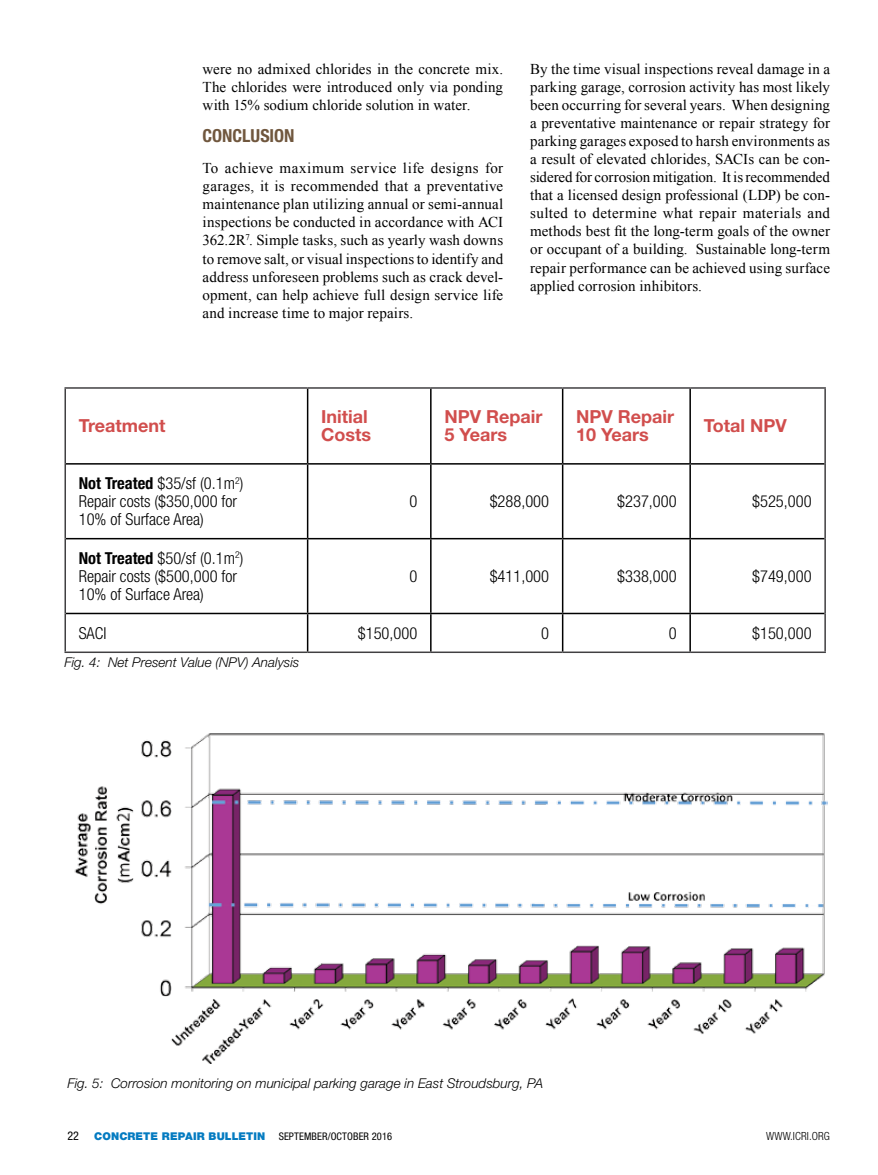
<style>
.page{position:relative;width:878px;height:1175px;background:#fff}
.page>*{position:absolute;margin:0;border:0;box-sizing:border-box;transform-origin:0 0}
.t1{font:700 18px/18px "Helvetica Neue LT Std";color:#d14e4d}
.t2{font:700 condensed 18px "Helvetica Neue LT Std";color:#70573e}
.t3{font:300 condensed 16.5px/18px "Helvetica Neue LT Std";color:#000}
.t4{font:15px/18px "Times New Roman";letter-spacing:.005em;color:#000;text-align:justify}
.t5{font:italic 300 13.5px "Helvetica Neue LT Std";color:#000}
.t6{font:condensed 12px "Helvetica Neue LT Std";color:#000}
.t7{font:300 condensed 11.25px "Helvetica Neue LT Std";letter-spacing:.01em;color:#000}
.t8{font:900 10.8px "Helvetica Neue LT Std";letter-spacing:.01em;color:#047bc1}
.t9{font:condensed 10.5px "Helvetica Neue LT Std";letter-spacing:.01em;color:#000}
.s1{font-weight:700}
</style>
<div class="page">
<hr style="left:64px;top:387px;width:243px;height:2px;background:#414042">
<hr style="left:64px;top:389px;width:2px;height:75px;background:#414042">
<hr style="left:307px;top:387px;width:124px;height:2px;background:#414042">
<hr style="left:431px;top:387px;width:131px;height:2px;background:#414042">
<hr style="left:562px;top:387px;width:128px;height:2px;background:#414042">
<hr style="left:690px;top:387px;width:135px;height:2px;background:#414042">
<hr style="left:824px;top:389px;width:1px;height:75px;background:#414042">
<hr style="left:64px;top:464px;width:2px;height:74px;background:#414042">
<hr style="left:824px;top:464px;width:1px;height:74px;background:#414042">
<hr style="left:64px;top:538px;width:2px;height:75px;background:#414042">
<hr style="left:824px;top:538px;width:1px;height:75px;background:#414042">
<hr style="left:64px;top:613px;width:2px;height:38px;background:#414042">
<hr style="left:824px;top:613px;width:1px;height:38px;background:#414042">
<hr style="left:64px;top:651px;width:243px;height:2px;background:#414042">
<hr style="left:307px;top:651px;width:124px;height:2px;background:#414042">
<hr style="left:431px;top:651px;width:131px;height:2px;background:#414042">
<hr style="left:562px;top:651px;width:128px;height:2px;background:#414042">
<hr style="left:690px;top:651px;width:135px;height:2px;background:#414042">
<hr style="left:307px;top:389px;width:1px;height:74px;background:#000">
<hr style="left:430px;top:389px;width:1px;height:74px;background:#000">
<hr style="left:562px;top:389px;width:1px;height:74px;background:#000">
<hr style="left:689px;top:389px;width:2px;height:74px;background:#000">
<hr style="left:66px;top:463px;width:241px;height:1px;background:#000">
<hr style="left:307px;top:463px;width:124px;height:1px;background:#000">
<hr style="left:307px;top:464px;width:1px;height:74px;background:#000">
<hr style="left:431px;top:463px;width:131px;height:1px;background:#000">
<hr style="left:430px;top:464px;width:1px;height:74px;background:#000">
<hr style="left:562px;top:463px;width:128px;height:1px;background:#000">
<hr style="left:562px;top:464px;width:1px;height:74px;background:#000">
<hr style="left:690px;top:463px;width:134px;height:1px;background:#000">
<hr style="left:689px;top:464px;width:2px;height:74px;background:#000">
<hr style="left:66px;top:538px;width:241px;height:1px;background:#000">
<hr style="left:307px;top:538px;width:124px;height:1px;background:#000">
<hr style="left:307px;top:539px;width:1px;height:73px;background:#000">
<hr style="left:431px;top:538px;width:131px;height:1px;background:#000">
<hr style="left:430px;top:539px;width:1px;height:73px;background:#000">
<hr style="left:562px;top:538px;width:128px;height:1px;background:#000">
<hr style="left:562px;top:539px;width:1px;height:73px;background:#000">
<hr style="left:690px;top:538px;width:134px;height:1px;background:#000">
<hr style="left:689px;top:539px;width:2px;height:73px;background:#000">
<hr style="left:66px;top:612px;width:241px;height:2px;background:#000">
<hr style="left:307px;top:612px;width:124px;height:2px;background:#000">
<hr style="left:307px;top:614px;width:1px;height:37px;background:#000">
<hr style="left:431px;top:612px;width:131px;height:2px;background:#000">
<hr style="left:430px;top:614px;width:1px;height:37px;background:#000">
<hr style="left:562px;top:612px;width:128px;height:2px;background:#000">
<hr style="left:562px;top:614px;width:1px;height:37px;background:#000">
<hr style="left:690px;top:612px;width:134px;height:2px;background:#000">
<hr style="left:689px;top:614px;width:2px;height:37px;background:#000">
<img style="left:74px;top:733px;width:753px;height:330px">
<p class="t4" style="left:202px;top:60px;width:302px">were no admixed chlorides in the concrete mix.<br>The chlorides were introduced only via ponding with 15% sodium chloride solution in water.</p>
<p class="t2" style="left:202px;top:125px;width:93px">CONCLUSION</p>
<p class="t4" style="left:202px;top:159px;width:302px">To achieve maximum service life designs for garages, it is recommended that a preventative maintenance plan utilizing annual or semi-annual inspections be conducted in accordance with ACI 362.2R<sup>7</sup>. Simple tasks, such as yearly wash downs to remove salt, or visual inspections to identify and address unforeseen problems such as crack devel&shy;opment, can help achieve full design service life and increase time to major repairs.</p>
<p class="t4" style="left:530px;top:60px;width:301px">By the time visual inspections reveal damage in a parking garage, corrosion activity has most likely been occurring for several years. When designing a preventative maintenance or repair strategy for parking garages exposed to harsh environments as a result of elevated chlorides, SACIs can be con&shy;sidered for corrosion mitigation. It is recommended that a licensed design professional (LDP) be con&shy;sulted to determine what repair materials and methods best fit the long-term goals of the owner or occupant of a building. Sustainable long-term repair performance can be achieved using surface applied corrosion inhibitors.</p>
<p class="t1" style="left:79px;top:416px;width:88px">Treatment</p>
<p class="t1" style="left:321px;top:407px;width:52px">Initial<br>Costs</p>
<p class="t1" style="left:444px;top:407px;width:99px">NPV Repair<br>5 Years</p>
<p class="t1" style="left:576px;top:407px;width:99px">NPV Repair<br>10 Years</p>
<p class="t1" style="left:703px;top:416px;width:84px">Total NPV</p>
<p class="t3" style="left:79px;top:474px;width:166px"><span class="s1">Not Treated</span> $35/sf (0.1m<sup>2</sup>)<br>Repair costs ($350,000 for<br>10% of Surface Area)</p>
<p class="t3" style="left:409px;top:492px;width:9px">0</p>
<p class="t3" style="left:489px;top:492px;width:61px">$288,000</p>
<p class="t3" style="left:617px;top:492px;width:61px">$237,000</p>
<p class="t3" style="left:752px;top:492px;width:61px">$525,000</p>
<p class="t3" style="left:79px;top:549px;width:166px"><span class="s1">Not Treated</span> $50/sf (0.1m<sup>2</sup>)<br>Repair costs ($500,000 for<br>10% of Surface Area)</p>
<p class="t3" style="left:409px;top:567px;width:9px">0</p>
<p class="t3" style="left:489px;top:567px;width:61px">$411,000</p>
<p class="t3" style="left:617px;top:567px;width:61px">$338,000</p>
<p class="t3" style="left:752px;top:567px;width:61px">$749,000</p>
<p class="t3" style="left:79px;top:624px;width:29px">SACI</p>
<p class="t3" style="left:358px;top:624px;width:61px">$150,000</p>
<p class="t3" style="left:541px;top:624px;width:9px">0</p>
<p class="t3" style="left:668px;top:624px;width:9px">0</p>
<p class="t3" style="left:752px;top:624px;width:61px">$150,000</p>
<p class="t5" style="left:64px;top:654px;width:236px">Fig. 4: Net Present Value (NPV) Analysis</p>
<p class="t5" style="left:68px;top:1074px;width:477px">Fig. 5: Corrosion monitoring on municipal parking garage in East Stroudsburg, PA</p>
<p class="t6" style="left:68px;top:1129px;width:13px">22</p>
<p class="t8" style="left:94px;top:1130px;width:173px">CONCRETE REPAIR BULLETIN</p>
<p class="t9" style="left:279px;top:1130px;width:115px">SEPTEMBER/OCTOBER 2016</p>
<p class="t7" style="left:766px;top:1129px;width:65px">WWW.ICRI.ORG</p>
</div>
